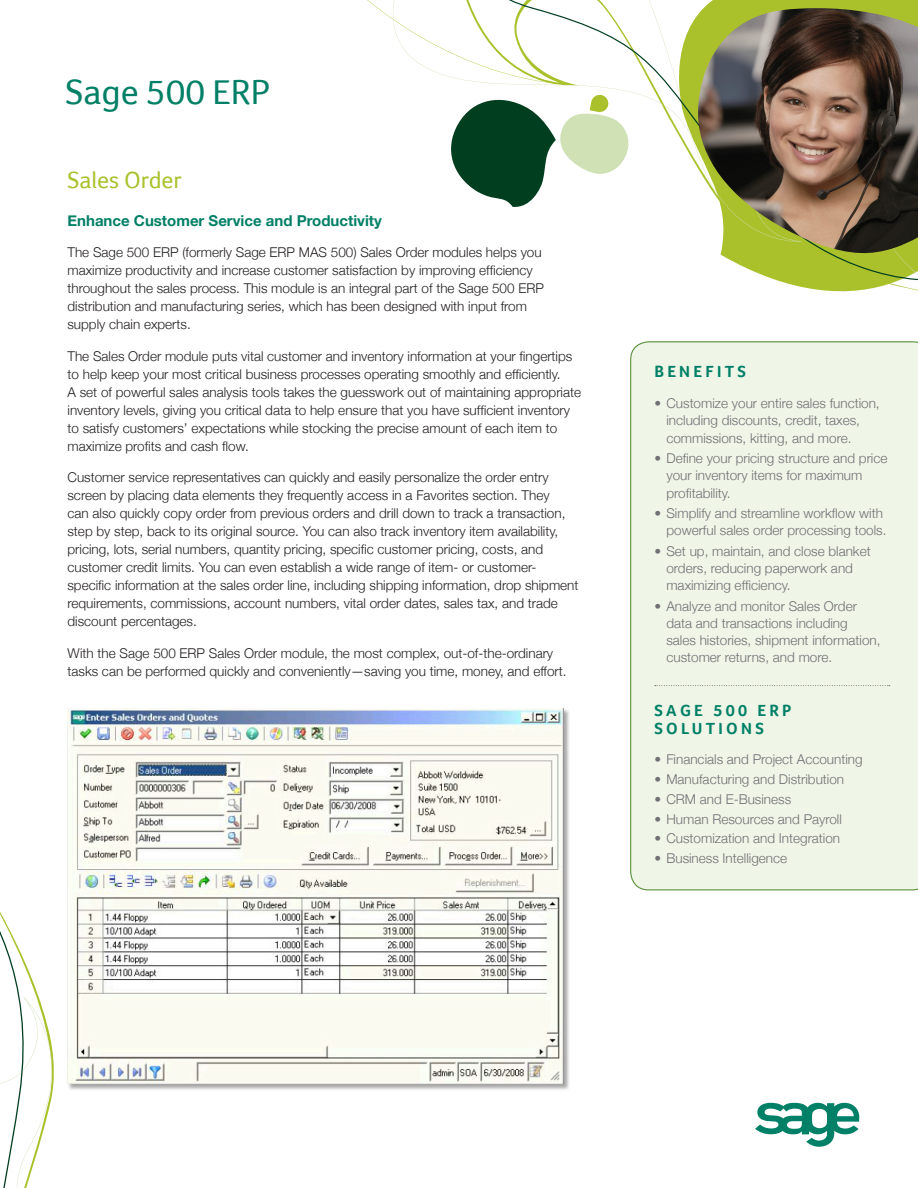
<style>
.page{position:relative;width:918px;height:1188px;background:#fff}
.page>*{position:absolute;margin:0;border:0;box-sizing:border-box;transform-origin:0 0}
.t1{font:36px "Foco";color:#008066}
.t2{font:24px "Foco";color:#aac12c}
.Sidebar{font:700 16.5px/18px "Foco";letter-spacing:.2em;color:#008066}
.t3{font:700 15px "Helvetica Neue";color:#008066}
.Body_Copy{font:300 13.5px/18px "Helvetica Neue";color:#231f20}
.C_E_F____Body_-_Bull{font:300 13.5px/17.2px "Helvetica Neue";color:#717074}
</style>
<div class="page">
<svg style="left:776px;top:280px;width:142px;height:12px;fill:#aac12c"></svg>
<svg style="left:367px;top:0;width:551px;height:280px"></svg>
<svg style="left:0;top:912px;width:54px;height:276px"></svg>
<img style="left:696px;top:8px;width:222px;height:245px">
<div style="left:630px;top:341px;width:288px;height:549px;background:#eff5e7"></div>
<svg style="left:655px;top:685px;width:235px;height:1px"></svg>
<svg style="left:755px;top:1103px;width:104px;height:44px"></svg>
<div style="left:67px;top:708px;width:503px;height:383px;background:#231f20;opacity:.4"></div>
<img style="left:68px;top:708px;width:495px;height:376px">
<p class="t1" style="left:66px;top:71px;width:206px">Sage 500 ERP</p>
<p class="t2" style="left:68px;top:166px;width:116px">Sales Order</p>
<p class="t3" style="left:68px;top:211px;width:316px">Enhance Customer Service and Productivity</p>
<p class="Body_Copy" style="left:68px;top:243px;width:478px">The Sage 500 ERP (formerly Sage ERP MAS 500) Sales Order modules helps you maximize productivity and increase customer satisfaction by improving efficiency throughout the sales process. This module is an integral part of the Sage 500 ERP distribution and manufacturing series, which has been designed with input from supply chain experts.</p>
<p class="Body_Copy" style="left:68px;top:347px;width:515px">The Sales Order module puts vital customer and inventory information at your fingertips to help keep your most critical business processes operating smoothly and efficiently.<br>A set of powerful sales analysis tools takes the guesswork out of maintaining appropriate inventory levels, giving you critical data to help ensure that you have sufficient inventory to satisfy customers’ expectations while stocking the precise amount of each item to maximize profits and cash flow.</p>
<p class="Body_Copy" style="left:68px;top:468px;width:513px">Customer service representatives can quickly and easily personalize the order entry screen by placing data elements they frequently access in a Favorites section. They<br>can also quickly copy order from previous orders and drill down to track a transaction, step by step, back to its original source. You can also track inventory item availability, pricing, lots, serial numbers, quantity pricing, specific customer pricing, costs, and customer credit limits. You can even establish a wide range of item- or customer&shy;specific information at the sales order line, including shipping information, drop shipment requirements, commissions, account numbers, vital order dates, sales tax, and trade discount percentages.</p>
<p class="Body_Copy" style="left:68px;top:644px;width:501px">With the Sage 500 ERP Sales Order module, the most complex, out-of-the-ordinary tasks can be performed quickly and conveniently—saving you time, money, and effort.</p>
<p class="Sidebar" style="left:654px;top:363px;width:93px">BENEFITS</p>
<p class="C_E_F____Body_-_Bull" style="left:666px;top:394px;width:215px;text-indent:-12px">• Customize your entire sales function, including discounts, credit, taxes, commissions, kitting, and more.</p>
<p class="C_E_F____Body_-_Bull" style="left:666px;top:449px;width:223px;text-indent:-12px">• Define your pricing structure and price your inventory items for maximum profitability.</p>
<p class="C_E_F____Body_-_Bull" style="left:654px;top:504px;width:234px;text-align:right">• Simplify and streamline workflow with powerful sales order processing tools.</p>
<p class="C_E_F____Body_-_Bull" style="left:666px;top:542px;width:206px;text-indent:-12px">• Set up, maintain, and close blanket orders, reducing paperwork and maximizing efficiency.</p>
<p class="C_E_F____Body_-_Bull" style="left:666px;top:597px;width:216px;text-indent:-12px">• Analyze and monitor Sales Order data and transactions including<br>sales histories, shipment information, customer returns, and more.</p>
<p class="Sidebar" style="left:654px;top:702px;width:138px">SAGE 500 ERP<br>SOLUTIONS</p>
<p class="C_E_F____Body_-_Bull" style="left:654px;top:751px;width:210px">• Financials and Project Accounting</p>
<p class="C_E_F____Body_-_Bull" style="left:654px;top:770px;width:191px">• Manufacturing and Distribution</p>
<p class="C_E_F____Body_-_Bull" style="left:654px;top:790px;width:138px">• CRM and E-Business</p>
<p class="C_E_F____Body_-_Bull" style="left:654px;top:810px;width:189px">• Human Resources and Payroll</p>
<p class="C_E_F____Body_-_Bull" style="left:654px;top:830px;width:187px">• Customization and Integration</p>
<p class="C_E_F____Body_-_Bull" style="left:654px;top:849px;width:134px">• Business Intelligence</p>
</div>
